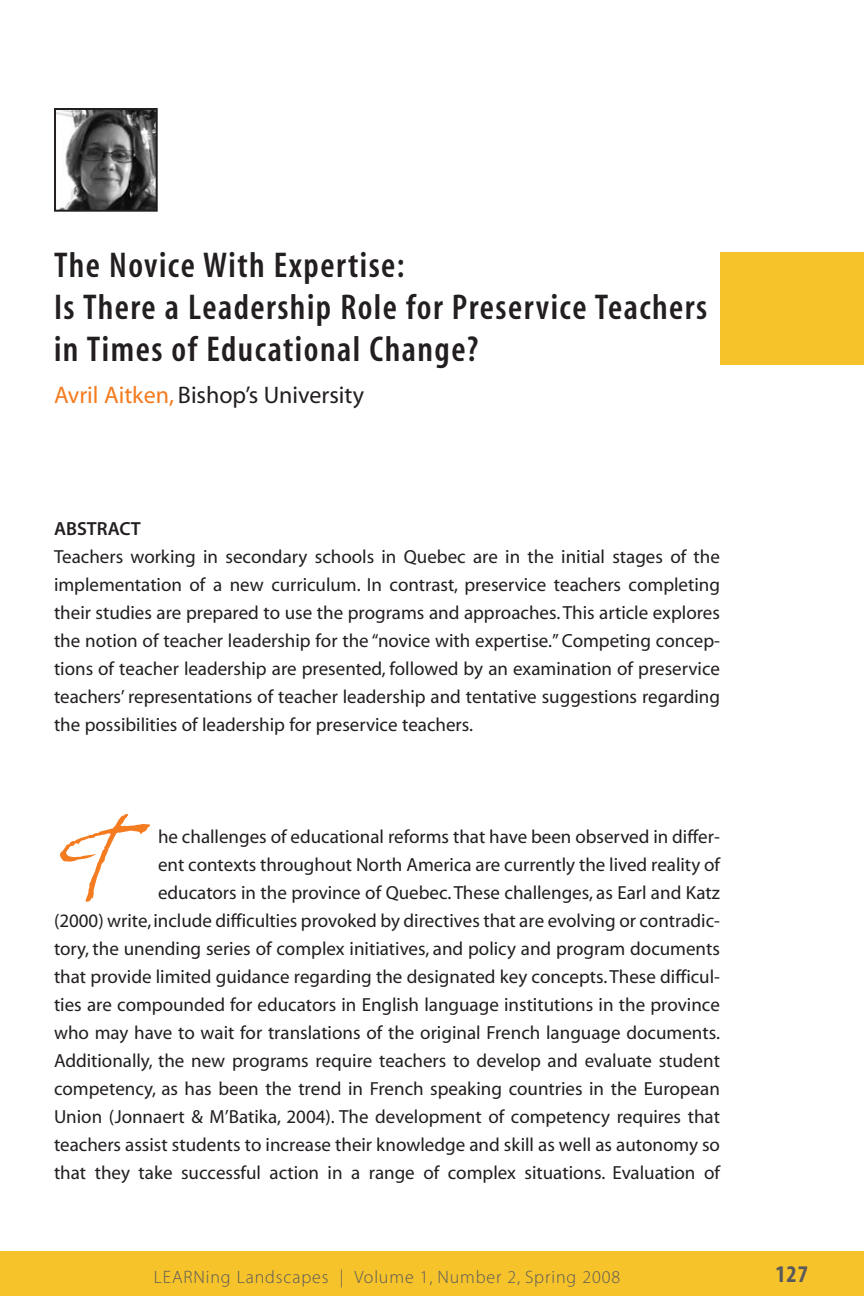
<style>
.page{position:relative;width:864px;height:1296px;background:#fff}
.page>*{position:absolute;margin:0;border:0;box-sizing:border-box;transform-origin:0 0}
.t1{font:italic 109.8px "Grimshaw Hand ITC";color:#f47b20}
.t2{font:36px/42px "Myriad MM 565 300";letter-spacing:.04em;color:#231f20}
.t3{font:24px "Myriad MM 406 600";color:#231f20}
.t4{font:24px "Myriad MM 700 300";color:#58595b}
.t5{font:19px/28px "Myriad MM 406 600";color:#231f20;text-align:justify}
.t6{font:19px "Myriad MM 565 600";color:#231f20}
.t7{font:18px "Myriad MM 215 600";letter-spacing:.05em;color:#58595b}
.s1{color:#f47b20}
</style>
<div class="page">
<div style="left:0;top:1251px;width:864px;height:45px;background:#f6c32b"></div>
<div style="left:720px;top:252px;width:144px;height:112px;background:#f6c32b"></div>
<img style="left:57px;top:111px;width:98px;height:98px">
<div style="left:54px;top:108px;width:104px;height:104px;border:2px solid #231f20"></div>
<h2 class="t2" style="left:54px;top:246px;width:655px">The Novice With Expertise:<br>Is There a Leadership Role for Preservice Teachers in Times of Educational Change?</h2>
<p class="t3" style="left:54px;top:386px;width:312px"><span class="s1">Avril Aitken,</span> Bishop’s University</p>
<p class="t6" style="left:54px;top:522px;width:88px">ABSTRACT</p>
<p class="t5" style="left:54px;top:544px;width:668px">Teachers working in secondary schools in Quebec are in the initial stages of the implementation of a new curriculum. In contrast, preservice teachers completing their studies are prepared to use the programs and approaches. This article explores the notion of teacher leadership for the “novice with expertise.” Competing concep&shy;tions of teacher leadership are presented, followed by an examination of preservice teachers’ representations of teacher leadership and tentative suggestions regarding the possibilities of leadership for preservice teachers.</p>
<h1 class="t1" style="left:54px;top:814px;width:81px">T</h1>
<p class="t5" style="left:54px;top:824px;width:668px;text-align:right">he challenges of educational reforms that have been observed in differ-<br>ent contexts throughout North America are currently the lived reality of<br>educators in the province of Quebec. These challenges, as Earl and Katz<br>(2000) write, include difficulties provoked by directives that are evolving or contradic&shy;tory, the unending series of complex initiatives, and policy and program documents that provide limited guidance regarding the designated key concepts. These difficul&shy;ties are compounded for educators in English language institutions in the province who may have to wait for translations of the original French language documents.<br>Additionally, the new programs require teachers to develop and evaluate student competency, as has been the trend in French speaking countries in the European Union (Jonnaert &amp; M’Batika, 2004). The development of competency requires that teachers assist students to increase their knowledge and skill as well as autonomy so that they take successful action in a range of complex situations. Evaluation of</p>
<p class="t7" style="left:154px;top:1271px;width:468px">LEARNing Landscapes | Volume 1, Number 2, Spring 2008</p>
<p class="t4" style="left:775px;top:1265px;width:34px">127</p>
</div>
